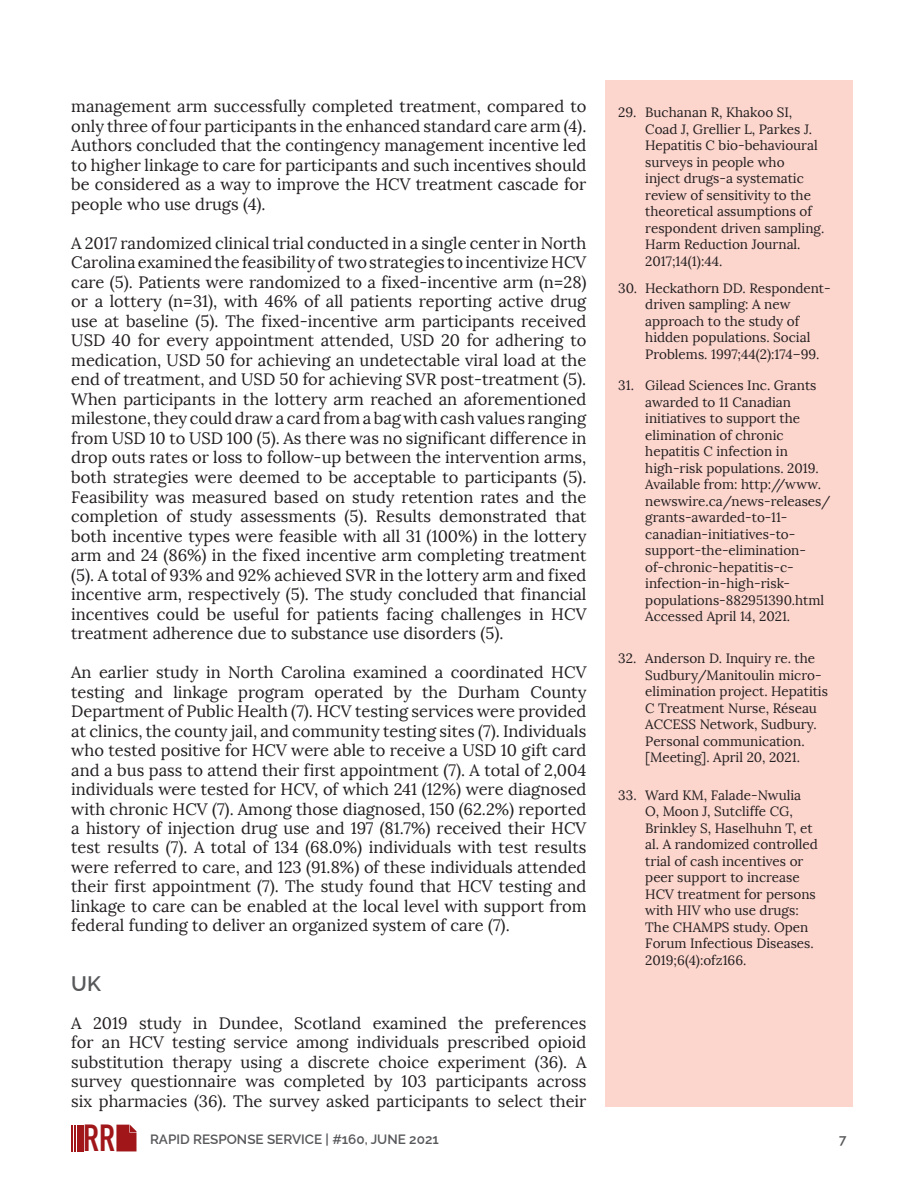
<style>
.page{position:relative;width:918px;height:1188px;background:#fff}
.page>*{position:absolute;margin:0;border:0;box-sizing:border-box;transform-origin:0 0}
.t1{font:700 37.2px "DIN Condensed";color:#a01619}
.H2___column_width{font:600 21px "Raleway";color:#57585a}
.body__serif__11pt{font:16.5px/19.5px "Lora";color:#231f20;text-align:justify}
.H2___column_width-2{font:16.5px/19.5px "Lora";color:#231f20;text-align:justify}
.t2{font:13.5px/16.5px "Lora";color:#231f20}
.t3{font:600 13.5px "Raleway";color:#57585a}
</style>
<div class="page">
<hr style="left:71px;top:1125px;width:2px;height:26px;background:#a01619">
<hr style="left:74px;top:1125px;width:2px;height:26px;background:#a01619">
<hr style="left:77px;top:1125px;width:2px;height:26px;background:#a01619">
<hr style="left:81px;top:1125px;width:3px;height:26px;background:#a01619">
<svg style="left:116px;top:1125px;width:21px;height:26px"></svg>
<div style="left:605px;top:80px;width:248px;height:1027px;background:#fcd5cd"></div>
<p class="body__serif__11pt" style="left:71px;top:97px;width:517px">management arm successfully completed treatment, compared to only three of four participants in the enhanced standard care arm (4).<br>Authors concluded that the contingency management incentive led to higher linkage to care for participants and such incentives should be considered as a way to improve the HCV treatment cascade for people who use drugs (4).</p>
<p class="body__serif__11pt" style="left:71px;top:234px;width:517px">A 2017 randomized clinical trial conducted in a single center in North Carolina examined the feasibility of two strategies to incentivize HCV care (5). Patients were randomized to a fixed-incentive arm (n=28) or a lottery (n=31), with 46% of all patients reporting active drug use at baseline (5). The fixed-incentive arm participants received USD 40 for every appointment attended, USD 20 for adhering to medication, USD 50 for achieving an undetectable viral load at the end of treatment, and USD 50 for achieving SVR post-treatment (5).<br>When participants in the lottery arm reached an aforementioned milestone, they could draw a card from a bag with cash values ranging from USD 10 to USD 100 (5). As there was no significant difference in drop outs rates or loss to follow-up between the intervention arms, both strategies were deemed to be acceptable to participants (5).<br>Feasibility was measured based on study retention rates and the completion of study assessments (5). Results demonstrated that both incentive types were feasible with all 31 (100%) in the lottery arm and 24 (86%) in the fixed incentive arm completing treatment (5). A total of 93% and 92% achieved SVR in the lottery arm and fixed incentive arm, respectively (5). The study concluded that financial incentives could be useful for patients facing challenges in HCV treatment adherence due to substance use disorders (5).</p>
<p class="body__serif__11pt" style="left:71px;top:663px;width:517px">An earlier study in North Carolina examined a coordinated HCV testing and linkage program operated by the Durham County Department of Public Health (7). HCV testing services were provided at clinics, the county jail, and community testing sites (7). Individuals who tested positive for HCV were able to receive a USD 10 gift card and a bus pass to attend their first appointment (7). A total of 2,004 individuals were tested for HCV, of which 241 (12%) were diagnosed with chronic HCV (7). Among those diagnosed, 150 (62.2%) reported a history of injection drug use and 197 (81.7%) received their HCV test results (7). A total of 134 (68.0%) individuals with test results were referred to care, and 123 (91.8%) of these individuals attended their first appointment (7). The study found that HCV testing and linkage to care can be enabled at the local level with support from federal funding to deliver an organized system of care (7).</p>
<p class="H2___column_width" style="left:71px;top:967px;width:31px">UK</p>
<p class="H2___column_width-2" style="left:71px;top:1014px;width:517px">A 2019 study in Dundee, Scotland examined the preferences for an HCV testing service among individuals prescribed opioid substitution therapy using a discrete choice experiment (36). A survey questionnaire was completed by 103 participants across six pharmacies (36). The survey asked participants to select their</p>
<p class="t2" style="left:645px;top:104px;width:181px;text-indent:-27px">29. Buchanan R, Khakoo SI,<br>Coad J, Grellier L, Parkes J.<br>Hepatitis C bio-behavioural surveys in people who<br>inject drugs-a systematic review of sensitivity to the theoretical assumptions of respondent driven sampling.<br>Harm Reduction Journal.<br>2017;14(1):44.</p>
<p class="t2" style="left:645px;top:280px;width:187px;text-indent:-27px">30. Heckathorn DD. Respondent&shy;driven sampling: A new approach to the study of hidden populations. Social<br>Problems. 1997;44(2):174–99.</p>
<p class="t2" style="left:645px;top:377px;width:187px;text-indent:-27px">31. Gilead Sciences Inc. Grants awarded to 11 Canadian initiatives to support the elimination of chronic hepatitis C infection in high-risk populations. 2019.<br>Available from: http://www. newswire.ca/news-releases/ grants-awarded-to-11- canadian-initiatives-to&shy;support-the-elimination&shy;of-chronic-hepatitis-c&shy;infection-in-high-risk&shy;populations-882951390.html<br>Accessed April 14, 2021.</p>
<p class="t2" style="left:645px;top:650px;width:184px;text-indent:-27px">32. Anderson D. Inquiry re. the<br>Sudbury/Manitoulin micro&shy;elimination project. Hepatitis<br>C Treatment Nurse, Réseau<br>ACCESS Network, Sudbury.<br>Personal communication. [Meeting]. April 20, 2021.</p>
<p class="t2" style="left:645px;top:787px;width:174px;text-indent:-27px">33. Ward KM, Falade-Nwulia<br>O, Moon J, Sutcliffe CG,<br>Brinkley S, Haselhuhn T, et al. A randomized controlled trial of cash incentives or peer support to increase<br>HCV treatment for persons with HIV who use drugs:<br>The CHAMPS study. Open<br>Forum Infectious Diseases.<br>2019;6(4):ofz166.</p>
<h1 class="t1" style="left:83px;top:1113px;width:33px">RR</h1>
<p class="t3" style="left:150px;top:1128px;width:290px">RAPID RESPONSE SERVICE | #160, JUNE 2021</p>
<p class="t3" style="left:839px;top:1128px;width:9px">7</p>
</div>
